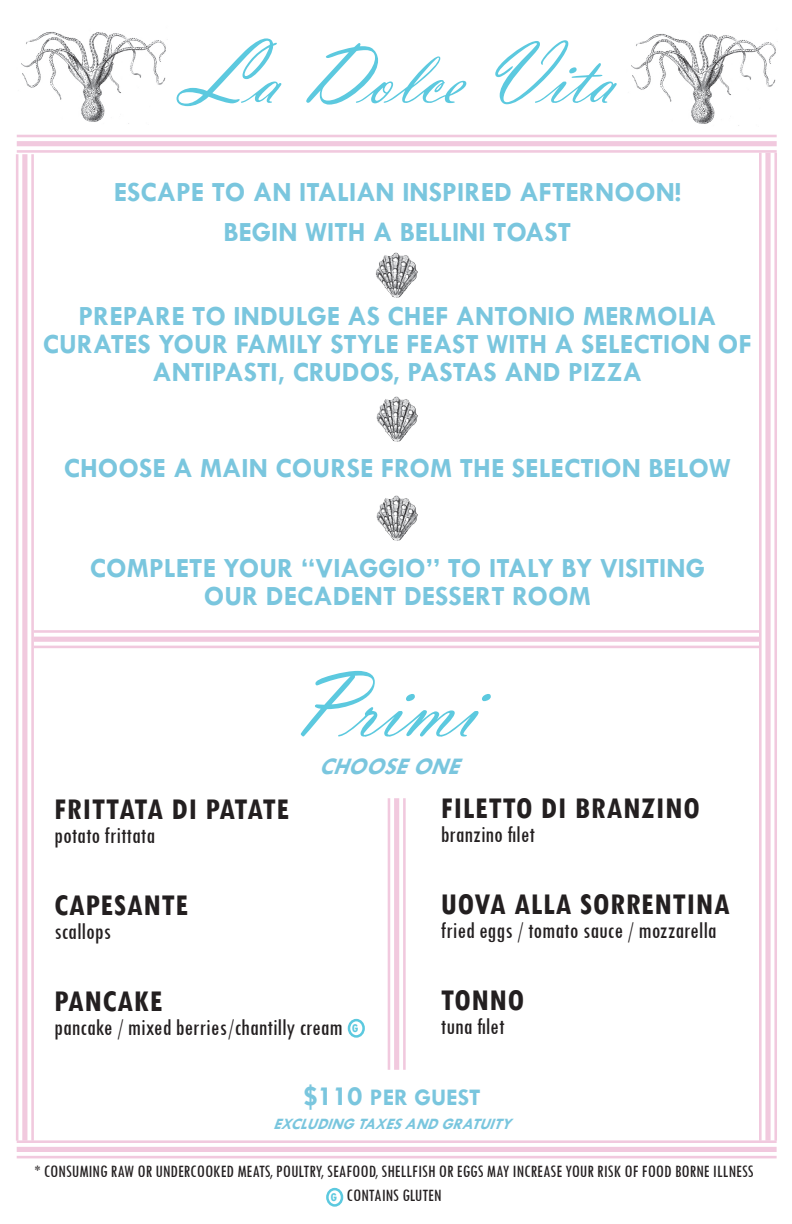
<style>
.page{position:relative;width:792px;height:1224px;background:#fff}
.page>*{position:absolute;margin:0;border:0;box-sizing:border-box;transform-origin:0 0}
.t1{font:96px "Vladimir Script";letter-spacing:-.005em;color:#5cc9df}
.t2{font:80px "Vladimir Script";letter-spacing:-.005em;color:#5cc9df}
.t3{font:700 condensed 32px "Tw Cen";letter-spacing:.02em;color:#231f20}
.t4{font:700 condensed 32px "Tw Cen";letter-spacing:-.005em;color:#231f20}
.t5{font:700 28px "Tw Cen";color:#7ac6de}
.t6{font:condensed 24px "Tw Cen";color:#231f20}
.t7{font:700 24px "Tw Cen";color:#7ac6de}
.t8{font:italic 700 24px "Tw Cen";color:#7ac6de}
.t9{font:condensed 18px "Tw Cen";color:#231f20}
.t10{font:italic 700 16px "Tw Cen";color:#7ac6de}
.t11{font:700 condensed 12.6px "Tw Cen";color:#5cc9df}
.s1{font-size:100px}
.s2{font-size:90px}
.s3{font-size:28px}
</style>
<div class="page">
<div style="left:326px;top:1188px;width:17px;height:19px;border:3px solid #5cc9df;border-radius:50%"></div>
<hr style="left:17px;top:135px;width:760px;height:2px;background:#f1c9de">
<div style="left:17px;top:141px;width:760px;height:5px;background:#f1c9de"></div>
<hr style="left:17px;top:150px;width:760px;height:3px;background:#f1c9de">
<div style="left:348px;top:1019px;width:17px;height:19px;border:3px solid #5cc9df;border-radius:50%"></div>
<hr style="left:31px;top:154px;width:3px;height:987px;background:#f1c9de">
<div style="left:22px;top:154px;width:5px;height:987px;background:#f1c9de"></div>
<hr style="left:16px;top:154px;width:2px;height:987px;background:#f1c9de">
<img style="left:375px;top:252px;width:43px;height:46px">
<hr style="left:774px;top:153px;width:3px;height:988px;background:#f1c9de">
<div style="left:765px;top:153px;width:6px;height:988px;background:#f1c9de"></div>
<hr style="left:759px;top:153px;width:3px;height:988px;background:#f1c9de">
<hr style="left:403px;top:798px;width:3px;height:272px;background:#f1c9de">
<div style="left:394px;top:798px;width:5px;height:272px;background:#f1c9de"></div>
<hr style="left:388px;top:798px;width:2px;height:272px;background:#f1c9de">
<hr style="left:17px;top:1140px;width:760px;height:3px;background:#f1c9de">
<div style="left:17px;top:1147px;width:760px;height:5px;background:#f1c9de"></div>
<hr style="left:17px;top:1156px;width:760px;height:2px;background:#f1c9de">
<hr style="left:34px;top:630px;width:725px;height:3px;background:#f1c9de">
<div style="left:34px;top:637px;width:725px;height:5px;background:#f1c9de"></div>
<hr style="left:34px;top:646px;width:725px;height:2px;background:#f1c9de">
<img style="left:631px;top:34px;width:145px;height:92px">
<img style="left:21px;top:32px;width:145px;height:92px">
<img style="left:376px;top:396px;width:42px;height:46px">
<img style="left:376px;top:496px;width:42px;height:45px">
<p class="t2" style="left:187px;top:31px;width:430px"><span class="s1">L</span>a <span class="s2">D</span>olce <span class="s2">V</span>ita</p>
<p class="t5" style="left:114px;top:175px;width:569px">ESCAPE TO AN ITALIAN INSPIRED AFTERNOON!</p>
<p class="t5" style="left:224px;top:215px;width:349px">BEGIN WITH A BELLINI TOAST</p>
<p class="t5" style="left:78px;top:299px;width:639px">PREPARE TO INDULGE AS CHEF ANTONIO MERMOLIA</p>
<p class="t5" style="left:43px;top:327px;width:711px">CURATES YOUR FAMILY STYLE FEAST WITH A SELECTION OF</p>
<p class="t5" style="left:153px;top:355px;width:491px">ANTIPASTI, CRUDOS, PASTAS AND PIZZA</p>
<p class="t5" style="left:64px;top:451px;width:669px">CHOOSE A MAIN COURSE FROM THE SELECTION BELOW</p>
<p class="t5" style="left:90px;top:551px;width:617px">COMPLETE YOUR ‘‘VIAGGIO’’ TO ITALY BY VISITING</p>
<p class="t5" style="left:204px;top:579px;width:389px">OUR DECADENT DESSERT ROOM</p>
<p class="t1" style="left:290px;top:650px;width:189px">Primi</p>
<p class="t4" style="left:54px;top:790px;width:236px">FRITTATA DI PATATE</p>
<p class="t6" style="left:54px;top:821px;width:102px">potato frittata</p>
<p class="t3" style="left:54px;top:886px;width:135px">CAPESANTE</p>
<p class="t6" style="left:54px;top:917px;width:58px">scallops</p>
<p class="t8" style="left:319px;top:752px;width:151px">CHOOSEONE</p>
<p class="t3" style="left:441px;top:788px;width:261px">FILETTO DI BRANZINO</p>
<p class="t6" style="left:441px;top:820px;width:96px">branzino filet</p>
<p class="t3" style="left:441px;top:884px;width:291px">UOVA ALLA SORRENTINA</p>
<p class="t6" style="left:441px;top:916px;width:277px">fried eggs / tomato sauce / mozzarella</p>
<p class="t3" style="left:54px;top:982px;width:110px">PANCAKE</p>
<p class="t6" style="left:54px;top:1013px;width:290px">pancake / mixed berries /chantilly cream</p>
<p class="t11" style="left:352px;top:1020px;width:8px">G</p>
<p class="t3" style="left:441px;top:980px;width:85px">TONNO</p>
<p class="t6" style="left:441px;top:1012px;width:65px">tuna filet</p>
<p class="t7" style="left:303px;top:1083px;width:179px"><span class="s3">$110</span> PER GUEST</p>
<p class="t10" style="left:273px;top:1114px;width:245px">EXCLUDINGTAXESANDGRATUITY</p>
<p class="t9" style="left:35px;top:1161px;width:721px">* CONSUMING RAW OR UNDERCOOKED MEATS, POULTRY, SEAFOOD, SHELLFISH OR EGGS MAY INCREASE YOUR RISK OF FOOD BORNE ILLNESS</p>
<p class="t11" style="left:330px;top:1189px;width:8px">G</p>
<p class="t9" style="left:347px;top:1184px;width:97px">CONTAINS GLUTEN</p>
</div>
